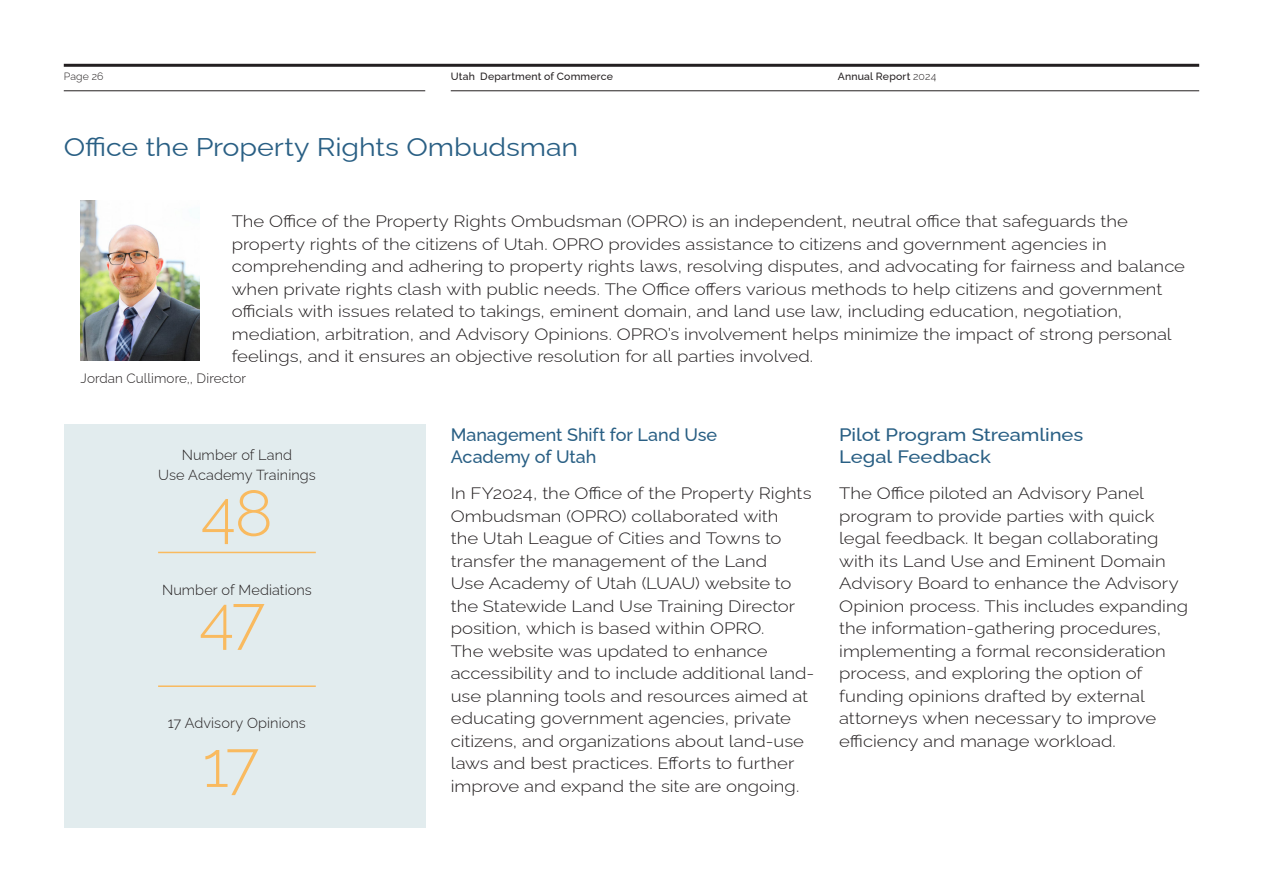
<style>
.page{position:relative;width:1263px;height:893px;background:#fff}
.page>*{position:absolute;margin:0;border:0;box-sizing:border-box;transform-origin:0 0}
.Large_Text__40pt_center{font:300 64.65px "Raleway";color:#f9ba5f}
.Caption___Footer__align_left{font:25.5px "Raleway";letter-spacing:-.005em;color:#295f84;scale:1.12 1}
.Subtitle__align_left{font:500 18px/22.5px "Raleway";letter-spacing:-.005em;color:#295f84}
.Body_Text__align_left{font:500 18px/22.5px "Raleway";letter-spacing:-.005em;color:#295f84;scale:1.12 1}
.Body_Text__align_left-2{font:300 16.5px/22.5px "Raleway";color:#231f20;scale:1.12 1}
.Body_Text__align_center{font:300 14.55px "Raleway";letter-spacing:.005em;color:#231f20}
.Body_Text__align_center-2{font:300 13.5px "Raleway";letter-spacing:.005em;color:#231f20}
.t1{font:500 10.5px "Raleway";letter-spacing:.02em;color:#231f20}
.t2{font:300 10.5px "Raleway";letter-spacing:.015em;color:#231f20}
.s1{font-weight:300}
</style>
<div class="page">
<div style="left:64px;top:424px;width:361px;height:404px;background:#e2ecee"></div>
<hr style="left:158px;top:685px;width:158px;height:2px;background:#f9ba5f">
<hr style="left:158px;top:552px;width:158px;height:1px;background:#f9ba5f">
<img style="left:80px;top:200px;width:120px;height:161px">
<hr style="left:64px;top:64px;width:1135px;height:3px;background:#231f20">
<hr style="left:64px;top:90px;width:361px;height:1px;background:#231f20">
<hr style="left:451px;top:90px;width:748px;height:1px;background:#231f20">
<p class="t2" style="left:64px;top:68px;width:41px">Page 26</p>
<p class="t1" style="left:451px;top:68px;width:164px">Utah Department of Commerce</p>
<p class="t1" style="left:838px;top:68px;width:100px">Annual Report <span class="s1">2024</span></p>
<p class="Caption___Footer__align_left" style="left:64px;top:127px;width:461px">Office the Property Rights Ombudsman</p>
<p class="Body_Text__align_left-2" style="left:232px;top:208px;width:853px">The Office of the Property Rights Ombudsman (OPRO) is an independent, neutral office that safeguards the property rights of the citizens of Utah. OPRO provides assistance to citizens and government agencies in comprehending and adhering to property rights laws, resolving disputes, and advocating for fairness and balance when private rights clash with public needs. The Office offers various methods to help citizens and government officials with issues related to takings, eminent domain, and land use law, including education, negotiation, mediation, arbitration, and Advisory Opinions. OPRO’s involvement helps minimize the impact of strong personal feelings, and it ensures an objective resolution for all parties involved.</p>
<p class="Body_Text__align_center-2" style="left:80px;top:367px;width:167px">Jordan Cullimore,, Director</p>
<p class="Body_Text__align_center" style="left:182px;top:443px;width:112px">Number of Land</p>
<p class="Body_Text__align_center" style="left:158px;top:463px;width:159px">Use Academy Trainings</p>
<p class="Large_Text__40pt_center" style="left:201px;top:461px;width:73px">48</p>
<p class="Body_Text__align_center" style="left:162px;top:578px;width:151px">Number of Mediations</p>
<p class="Large_Text__40pt_center" style="left:199px;top:567px;width:68px">47</p>
<p class="Body_Text__align_center" style="left:168px;top:712px;width:139px">17 Advisory Opinions</p>
<p class="Large_Text__40pt_center" style="left:202px;top:712px;width:58px">17</p>
<p class="Subtitle__align_left" style="left:451px;top:421px;width:268px">Management Shift for Land Use<br>Academy of Utah</p>
<p class="Body_Text__align_left-2" style="left:451px;top:480px;width:326px">In FY2024, the Office of the Property Rights Ombudsman (OPRO) collaborated with<br>the Utah League of Cities and Towns to transfer the management of the Land<br>Use Academy of Utah (LUAU) website to the Statewide Land Use Training Director position, which is based within OPRO.<br>The website was updated to enhance accessibility and to include additional land&shy;use planning tools and resources aimed at educating government agencies, private citizens, and organizations about land-use laws and best practices. Efforts to further improve and expand the site are ongoing.</p>
<p class="Body_Text__align_left" style="left:839px;top:421px;width:219px">Pilot Program Streamlines<br>Legal Feedback</p>
<p class="Body_Text__align_left-2" style="left:839px;top:480px;width:313px">The Office piloted an Advisory Panel program to provide parties with quick legal feedback. It began collaborating with its Land Use and Eminent Domain Advisory Board to enhance the Advisory Opinion process. This includes expanding the information-gathering procedures, implementing a formal reconsideration process, and exploring the option of funding opinions drafted by external attorneys when necessary to improve efficiency and manage workload.</p>
</div>
